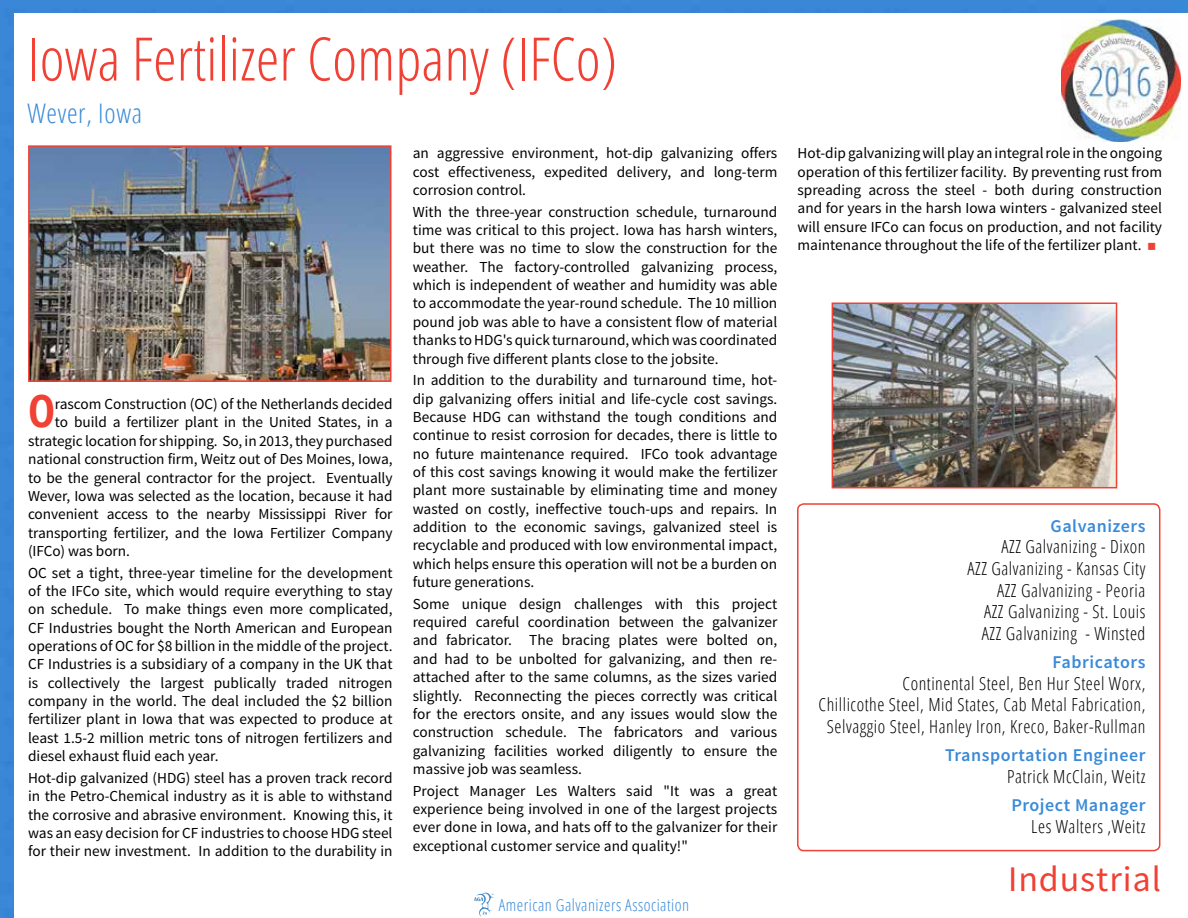
<style>
.page{position:relative;width:1188px;height:918px;background:#3a87d7}
.page>*{position:absolute;margin:0;border:0;box-sizing:border-box;transform-origin:0 0}
.t1{font:300 condensed 60px "Open Sans";color:#f14034}
.t2{font:700 condensed 44.25px "Open Sans";color:#f14034}
.t3{font:36px "Source Sans Pro";letter-spacing:.025em;color:#f14034}
.t4{font:300 condensed 27px "Open Sans";letter-spacing:.025em;color:#398ad9}
.t5{font:300 condensed 18px/21.6px "Open Sans";letter-spacing:.03em;color:#000;text-align:right}
.t6{font:600 18px "Source Sans Pro";letter-spacing:.03em;color:#398ad9}
.t7{font:300 condensed 16.5px "Open Sans";letter-spacing:.03em;color:#398ad9}
.t8{font:15.3px/18.3px "Source Sans Pro";letter-spacing:-.005em;color:#000;text-align:justify}
</style>
<div class="page">
<div style="left:15px;top:14px;width:1173px;height:904px;background:#fff"></div>
<img style="left:1062px;top:19px;width:118px;height:123px">
<svg style="left:474px;top:893px;width:20px;height:24px"></svg>
<div style="left:797px;top:503px;width:363px;height:348px;border:2px solid #f14034;border-radius:6px"></div>
<img style="left:31px;top:148px;width:358px;height:231px">
<div style="left:28px;top:145px;width:364px;height:237px;border:2px solid #f14034"></div>
<img style="left:835px;top:306px;width:279px;height:179px">
<div style="left:832px;top:303px;width:285px;height:185px;border:2px solid #f14034"></div>
<h1 class="t1" style="left:27px;top:18px;width:591px">Iowa Fertilizer Company (IFCo)</h1>
<h3 class="t4" style="left:27px;top:95px;width:116px">Wever, Iowa</h3>
<h2 class="t2" style="left:28px;top:381px;width:29px">O</h2>
<p class="t8" style="left:55px;top:395px;width:339px">rascom Construction (OC) of the Netherlands decided</p>
<p class="t8" style="left:55px;top:413px;width:339px">to build a fertilizer plant in the United States, in a</p>
<p class="t8" style="left:28px;top:432px;width:366px">strategic location for shipping. So, in 2013, they purchased</p>
<p class="t8" style="left:28px;top:450px;width:366px">national construction firm, Weitz out of Des Moines, Iowa,</p>
<p class="t8" style="left:28px;top:469px;width:366px">to be the general contractor for the project. Eventually</p>
<p class="t8" style="left:28px;top:487px;width:366px">Wever, Iowa was selected as the location, because it had</p>
<p class="t8" style="left:28px;top:505px;width:366px">convenient access to the nearby Mississippi River for</p>
<p class="t8" style="left:28px;top:524px;width:366px">transporting fertilizer, and the Iowa Fertilizer Company</p>
<p class="t8" style="left:28px;top:542px;width:103px">(IFCo) was born.</p>
<p class="t8" style="left:28px;top:564px;width:366px">OC set a tight, three-year timeline for the development of the IFCo site, which would require everything to stay on schedule. To make things even more complicated, CF Industries bought the North American and European operations of OC for $8 billion in the middle of the project.<br>CF Industries is a subsidiary of a company in the UK that is collectively the largest publically traded nitrogen company in the world. The deal included the $2 billion fertilizer plant in Iowa that was expected to produce at least 1.5-2 million metric tons of nitrogen fertilizers and diesel exhaust fluid each year.</p>
<p class="t8" style="left:28px;top:769px;width:366px">Hot-dip galvanized (HDG) steel has a proven track record in the Petro-Chemical industry as it is able to withstand the corrosive and abrasive environment. Knowing this, it was an easy decision for CF industries to choose HDG steel for their new investment. In addition to the durability in</p>
<p class="t8" style="left:413px;top:144px;width:366px">an aggressive environment, hot-dip galvanizing offers cost effectiveness, expedited delivery, and long-term corrosion control.</p>
<p class="t8" style="left:413px;top:203px;width:366px">With the three-year construction schedule, turnaround time was critical to this project. Iowa has harsh winters, but there was no time to slow the construction for the weather. The factory-controlled galvanizing process, which is independent of weather and humidity was able to accommodate the year-round schedule. The 10 million pound job was able to have a consistent flow of material thanks to HDG's quick turnaround, which was coordinated through five different plants close to the jobsite.</p>
<p class="t8" style="left:413px;top:371px;width:366px">In addition to the durability and turnaround time, hot&shy;dip galvanizing offers initial and life-cycle cost savings.<br>Because HDG can withstand the tough conditions and continue to resist corrosion for decades, there is little to no future maintenance required. IFCo took advantage of this cost savings knowing it would make the fertilizer plant more sustainable by eliminating time and money wasted on costly, ineffective touch-ups and repairs. In addition to the economic savings, galvanized steel is recyclable and produced with low environmental impact, which helps ensure this operation will not be a burden on future generations.</p>
<p class="t8" style="left:413px;top:595px;width:366px">Some unique design challenges with this project required careful coordination between the galvanizer and fabricator. The bracing plates were bolted on, and had to be unbolted for galvanizing, and then re&shy;attached after to the same columns, as the sizes varied slightly. Reconnecting the pieces correctly was critical for the erectors onsite, and any issues would slow the construction schedule. The fabricators and various galvanizing facilities worked diligently to ensure the massive job was seamless.</p>
<p class="t8" style="left:413px;top:782px;width:366px">Project Manager Les Walters said "It was a great experience being involved in one of the largest projects ever done in Iowa, and hats off to the galvanizer for their exceptional customer service and quality!"</p>
<p class="t7" style="left:499px;top:894px;width:192px">American Galvanizers Association</p>
<p class="t8" style="left:798px;top:144px;width:366px">Hot-dip galvanizing will play an integral role in the ongoing operation of this fertilizer facility. By preventing rust from spreading across the steel - both during construction and for years in the harsh Iowa winters - galvanized steel will ensure IFCo can focus on production, and not facility maintenance throughout the life of the fertilizer plant.</p>
<p class="t6" style="left:1051px;top:514px;width:96px">Galvanizers</p>
<p class="t5" style="left:967px;top:535px;width:180px">AZZ Galvanizing - Dixon<br>AZZ Galvanizing - Kansas City<br>AZZ Galvanizing - Peoria<br>AZZ Galvanizing - St. Louis<br>AZZ Galvanizing - Winsted</p>
<p class="t6" style="left:1053px;top:651px;width:94px">Fabricators</p>
<p class="t5" style="left:819px;top:672px;width:328px">Continental Steel, Ben Hur Steel Worx,<br>Chillicothe Steel, Mid States, Cab Metal Fabrication,<br>Selvaggio Steel, Hanley Iron, Kreco, Baker-Rullman</p>
<p class="t6" style="left:945px;top:744px;width:202px">Transportation Engineer</p>
<p class="t5" style="left:1007px;top:765px;width:140px">Patrick McClain, Weitz</p>
<p class="t6" style="left:1011px;top:794px;width:136px">Project Manager</p>
<p class="t5" style="left:1031px;top:815px;width:116px">Les Walters ,Weitz</p>
<h3 class="t3" style="left:1008px;top:857px;width:154px">Industrial</h3>
</div>
